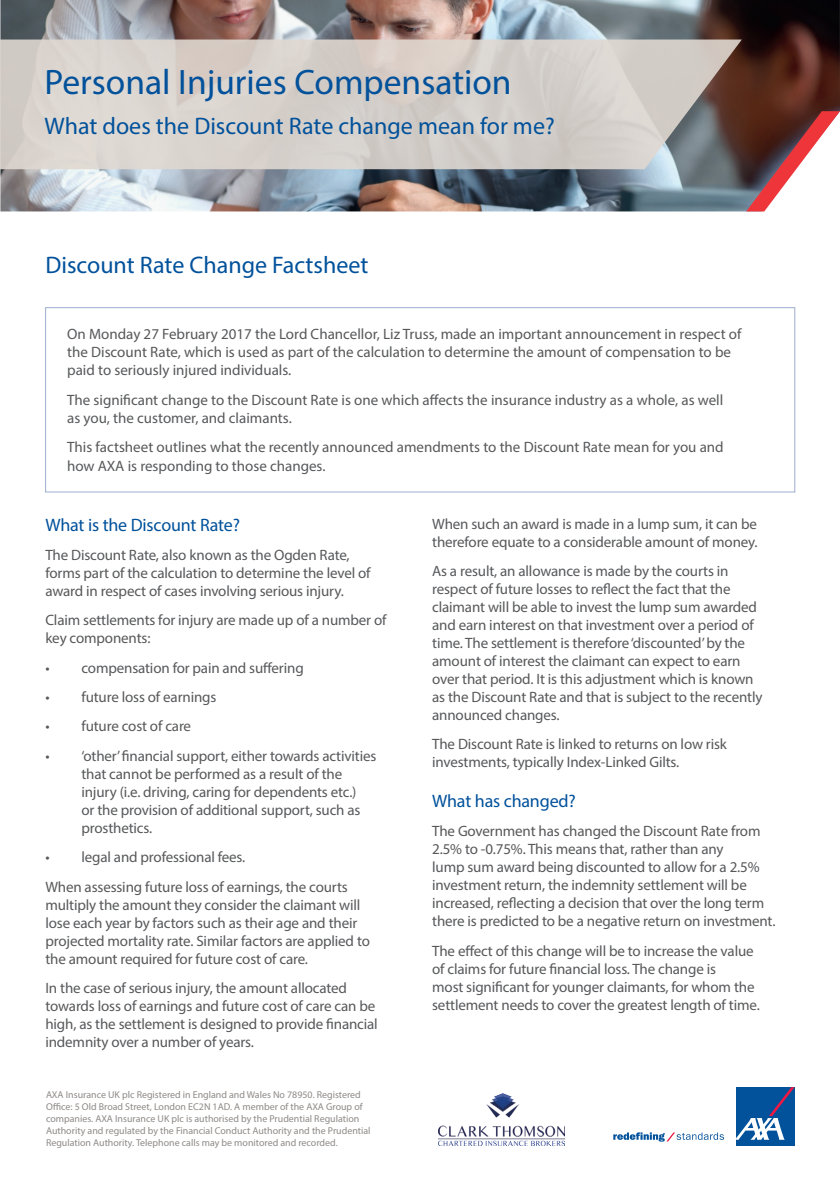
<style>
.page{position:relative;width:840px;height:1191px;background:#fff}
.page>*{position:absolute;margin:0;border:0;box-sizing:border-box;transform-origin:0 0}
.t1{font:35.4px "Myriad Pro";color:#01519b}
.t2{font:24px "Myriad Pro";color:#01519b}
.Sub_title{font:18px "Myriad Pro";letter-spacing:-.01em;color:#01519b}
.Body_copy{font:18px "Myriad Pro";letter-spacing:-.01em;color:#01519b}
.Body_copy-2{font:15px/18px "Myriad Pro";letter-spacing:-.01em;color:#57585a}
.small_print{font:10px/12px "Myriad Pro";color:#8e8a87}
</style>
<div class="page">
<img style="left:0;top:0;width:839px;height:211px">
<div style="left:45px;top:307px;width:749px;height:185px;border:1px solid #9fadce"></div>
<svg style="left:0;top:40px;width:741px;height:129px;background:#cfc9c4"></svg>
<svg style="left:745px;top:111px;width:94px;height:100px"></svg>
<div style="left:735px;top:1087px;width:59px;height:58px;background:#01519b"></div>
<svg style="left:735px;top:1087px;width:59px;height:52px"></svg>
<svg style="left:613px;top:1132px;width:110px;height:9px"></svg>
<img style="left:438px;top:1094px;width:126px;height:51px">
<p class="t1" style="left:44px;top:60px;width:468px">Personal Injuries Compensation</p>
<p class="t2" style="left:44px;top:111px;width:511px">What does the Discount Rate change mean for me?</p>
<p class="t2" style="left:45px;top:250px;width:324px">Discount Rate Change Factsheet</p>
<p class="Body_copy-2" style="left:67px;top:325px;width:675px">On Monday 27 February 2017 the Lord Chancellor, Liz Truss, made an important announcement in respect of the Discount Rate, which is used as part of the calculation to determine the amount of compensation to be paid to seriously injured individuals.</p>
<p class="Body_copy-2" style="left:67px;top:390px;width:657px">The significant change to the Discount Rate is one which affects the insurance industry as a whole, as well as you, the customer, and claimants.</p>
<p class="Body_copy-2" style="left:67px;top:437px;width:657px;line-height:19.2px">This factsheet outlines what the recently announced amendments to the Discount Rate mean for you and how AXA is responding to those changes.</p>
<p class="Sub_title" style="left:45px;top:513px;width:196px">What is the Discount Rate?</p>
<p class="Body_copy-2" style="left:45px;top:546px;width:326px">The Discount Rate, also known as the Ogden Rate, forms part of the calculation to determine the level of award in respect of cases involving serious injury.</p>
<p class="Body_copy-2" style="left:45px;top:611px;width:342px">Claim settlements for injury are made up of a number of key components:</p>
<p class="Body_copy-2" style="left:45px;top:658px;width:260px">• compensation for pain and suffering</p>
<p class="Body_copy-2" style="left:45px;top:688px;width:172px">• future loss of earnings</p>
<p class="Body_copy-2" style="left:45px;top:717px;width:147px">• future cost of care</p>
<p class="Body_copy-2" style="left:81px;top:746px;width:296px;text-indent:-36px">• ‘other’ financial support, either towards activities that cannot be performed as a result of the injury (i.e. driving, caring for dependents etc.)<br>or the provision of additional support, such as prosthetics.</p>
<p class="Body_copy-2" style="left:45px;top:848px;width:201px">• legal and professional fees.</p>
<p class="Body_copy-2" style="left:45px;top:877px;width:326px">When assessing future loss of earnings, the courts multiply the amount they consider the claimant will lose each year by factors such as their age and their projected mortality rate. Similar factors are applied to the amount required for future cost of care.</p>
<p class="Body_copy-2" style="left:45px;top:978px;width:334px">In the case of serious injury, the amount allocated towards loss of earnings and future cost of care can be high, as the settlement is designed to provide financial indemnity over a number of years.</p>
<p class="small_print" style="left:46px;top:1088px;width:326px">AXA Insurance UK plc Registered in England and Wales No 78950. Registered Office: 5 Old Broad Street, London EC2N 1AD. A member of the AXA Group of companies. AXA Insurance UK plc is authorised by the Prudential Regulation Authority and regulated by the Financial Conduct Authority and the Prudential Regulation Authority. Telephone calls may be monitored and recorded.</p>
<p class="Body_copy-2" style="left:432px;top:514px;width:327px">When such an award is made in a lump sum, it can be therefore equate to a considerable amount of money.</p>
<p class="Body_copy-2" style="left:432px;top:562px;width:331px">As a result, an allowance is made by the courts in respect of future losses to reflect the fact that the claimant will be able to invest the lump sum awarded and earn interest on that investment over a period of time. The settlement is therefore ‘discounted’ by the amount of interest the claimant can expect to earn over that period. It is this adjustment which is known as the Discount Rate and that is subject to the recently announced changes.</p>
<p class="Body_copy-2" style="left:432px;top:735px;width:296px">The Discount Rate is linked to returns on low risk investments, typically Index-Linked Gilts.</p>
<p class="Body_copy" style="left:432px;top:790px;width:145px">What has changed?</p>
<p class="Body_copy-2" style="left:432px;top:822px;width:344px">The Government has changed the Discount Rate from 2.5% to -0.75%. This means that, rather than any<br>lump sum award being discounted to allow for a 2.5% investment return, the indemnity settlement will be increased, reflecting a decision that over the long term there is predicted to be a negative return on investment.</p>
<p class="Body_copy-2" style="left:432px;top:941px;width:329px">The effect of this change will be to increase the value of claims for future financial loss. The change is<br>most significant for younger claimants, for whom the settlement needs to cover the greatest length of time.</p>
</div>
